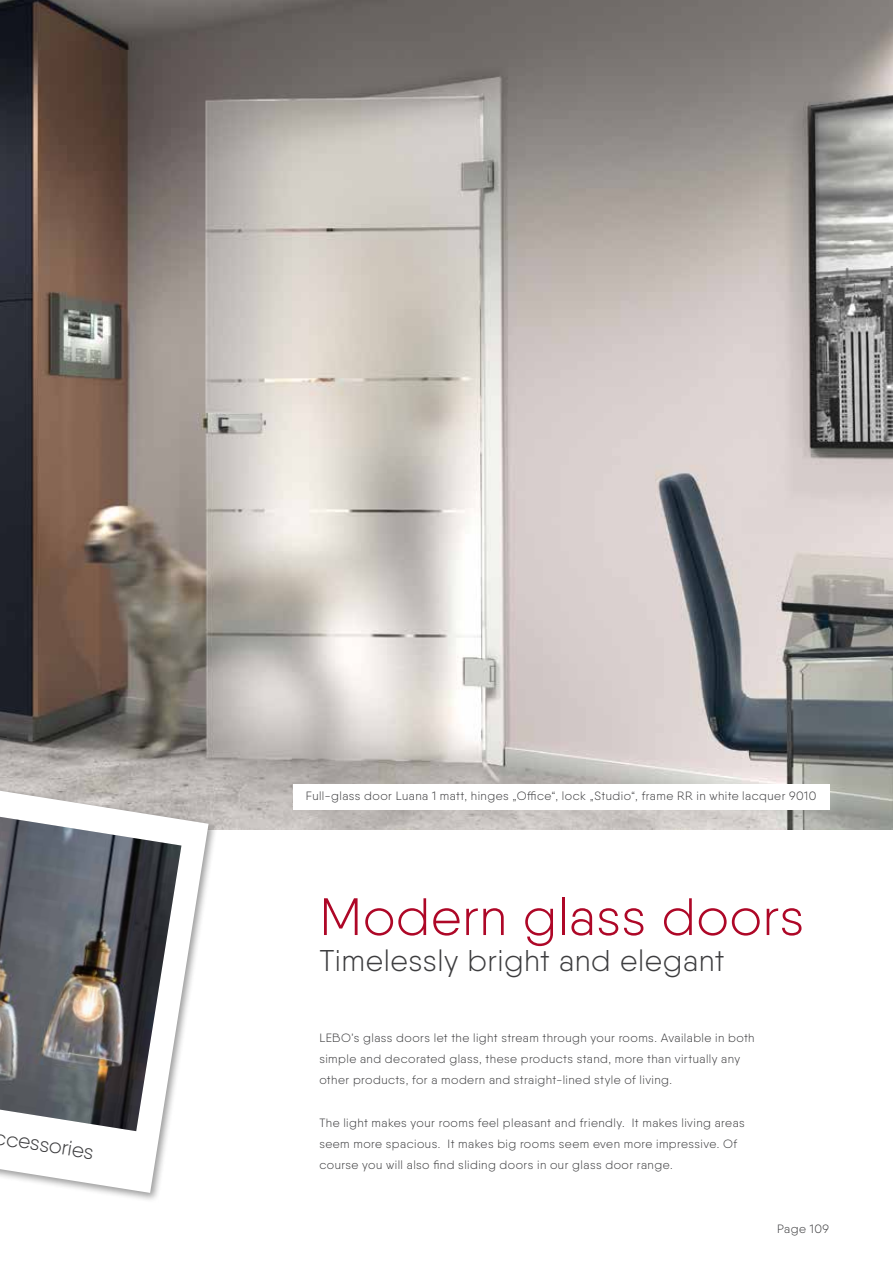
<style>
.page{position:relative;width:893px;height:1263px;background:#fff}
.page>*{position:absolute;margin:0;border:0;box-sizing:border-box;transform-origin:0 0}
.t1{font:300 52.5px "Qanelas";letter-spacing:.01em;color:#ae0727}
.t2{font:300 30px "Qanelas";letter-spacing:.015em;color:#3d3d3f}
.t3{font:300 21px "Qanelas";color:#3d3d3f}
.t4{font:300 12px/21.3px "Qanelas";letter-spacing:.035em;color:#3d3d3f}
</style>
<div class="page">
<img style="left:0;top:0;width:893px;height:829px">
<div style="left:0;top:765px;width:218px;height:438px;background:#000;opacity:.4"></div>
<svg style="left:0;top:791px;width:209px;height:402px"></svg>
<img style="left:0;top:817px;width:181px;height:314px">
<div style="left:293px;top:785px;width:536px;height:25px;background:#fff"></div>
<h3 class="t3" style="left:-3px;top:1124px;width:101px;rotate:9deg">ccessories</h3>
<p class="t4" style="left:306px;top:785px;width:512px">Full-glass door Luana 1 matt, hinges „Office“, lock „Studio“, frame RR in white lacquer 9010</p>
<h1 class="t1" style="left:319px;top:885px;width:486px">Modern glass doors</h1>
<h2 class="t2" style="left:319px;top:942px;width:406px">Timelessly bright and elegant</h2>
<p class="t4" style="left:319px;top:1027px;width:437px">LEBO’s glass doors let the light stream through your rooms. Available in both simple and decorated glass, these products stand, more than virtually any other products, for a modern and straight-lined style of living.</p>
<p class="t4" style="left:319px;top:1112px;width:427px">The light makes your rooms feel pleasant and friendly. It makes living areas seem more spacious. It makes big rooms seem even more impressive. Of course you will also find sliding doors in our glass door range.</p>
<p class="t4" style="left:777px;top:1218px;width:53px">Page 109</p>
</div>
